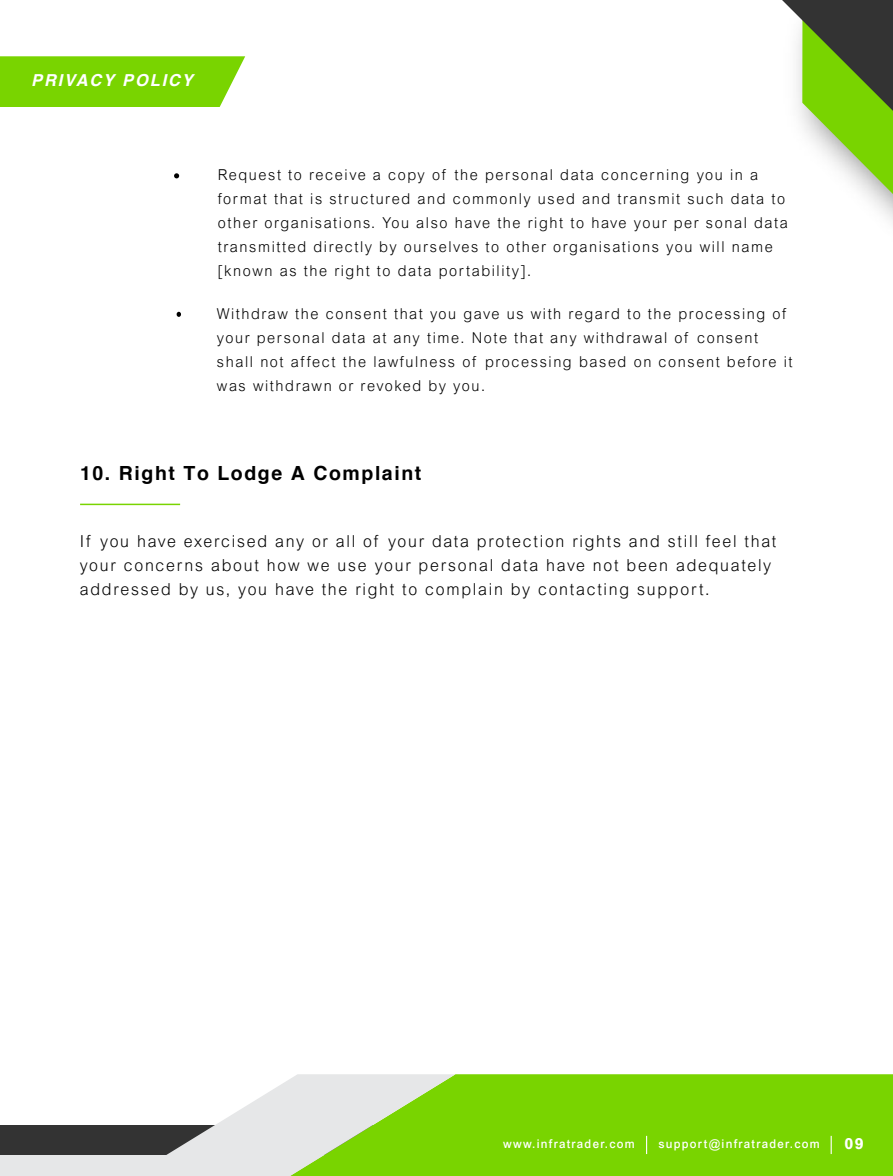
<style>
.page{position:relative;width:893px;height:1176px;background:#fff}
.page>*{position:absolute;margin:0;border:0;box-sizing:border-box;transform-origin:0 0}
.t1{font:700 19.5px "Helvetica";letter-spacing:.08em;color:#000}
.t2{font:300 16.5px/24px "Arial";letter-spacing:.11em;color:#000}
.t3{font:italic 700 16.5px "Helvetica";letter-spacing:.11em;color:#fff}
.t4{font:300 15px/24px "Arial";letter-spacing:.11em;color:#000}
.t5{font:800 15px "Arial";color:#fff}
.t6{font:500 12px "Arial";letter-spacing:.11em;color:#fff}
</style>
<div class="page">
<div style="left:0;top:1125px;width:892px;height:51px;background:#333"></div>
<div style="left:0;top:1156px;width:892px;height:20px;background:#e6e7e8"></div>
<div style="left:455px;top:1074px;width:437px;height:102px;background:#79d400"></div>
<svg style="left:132px;top:1074px;width:323px;height:102px"></svg>
<svg style="left:0;top:56px;width:245px;height:51px;background:#80d60e"></svg>
<svg style="left:646px;top:1136px;width:1px;height:18px"></svg>
<svg style="left:830px;top:1136px;width:1px;height:18px"></svg>
<svg style="left:782px;top:0;width:110px;height:194px"></svg>
<hr style="left:80px;top:504px;width:100px;height:1px;background:#79d400">
<svg style="left:174px;top:173px;width:5px;height:5px"></svg>
<svg style="left:176px;top:312px;width:5px;height:5px"></svg>
<p class="t3" style="left:31px;top:67px;width:163px">PRIVACY POLICY</p>
<p class="t4" style="left:218px;top:163px;width:571px">Request to receive a copy of the personal data concerning you in a format that is structured and commonly used and transmit such data to other organisations. You also have the right to have your per sonal data transmitted directly by ourselves to other organisations you will name [known as the right to data portability].</p>
<p class="t4" style="left:217px;top:302px;width:577px">Withdraw the consent that you gave us with regard to the processing of your personal data at any time. Note that any withdrawal of consent shall not affect the lawfulness of processing based on consent before it was withdrawn or revoked by you.</p>
<h1 class="t1" style="left:80px;top:460px;width:343px">10. Right To Lodge A Complaint</h1>
<p class="t2" style="left:80px;top:529px;width:697px">If you have exercised any or all of your data protection rights and still feel that your concerns about how we use your personal data have not been adequately addressed by us, you have the right to complain by contacting support.</p>
<p class="t6" style="left:503px;top:1136px;width:133px">www.infratrader.com</p>
<p class="t6" style="left:658px;top:1136px;width:163px">support@infratrader.com</p>
<p class="t5" style="left:844px;top:1135px;width:21px">09</p>
</div>
